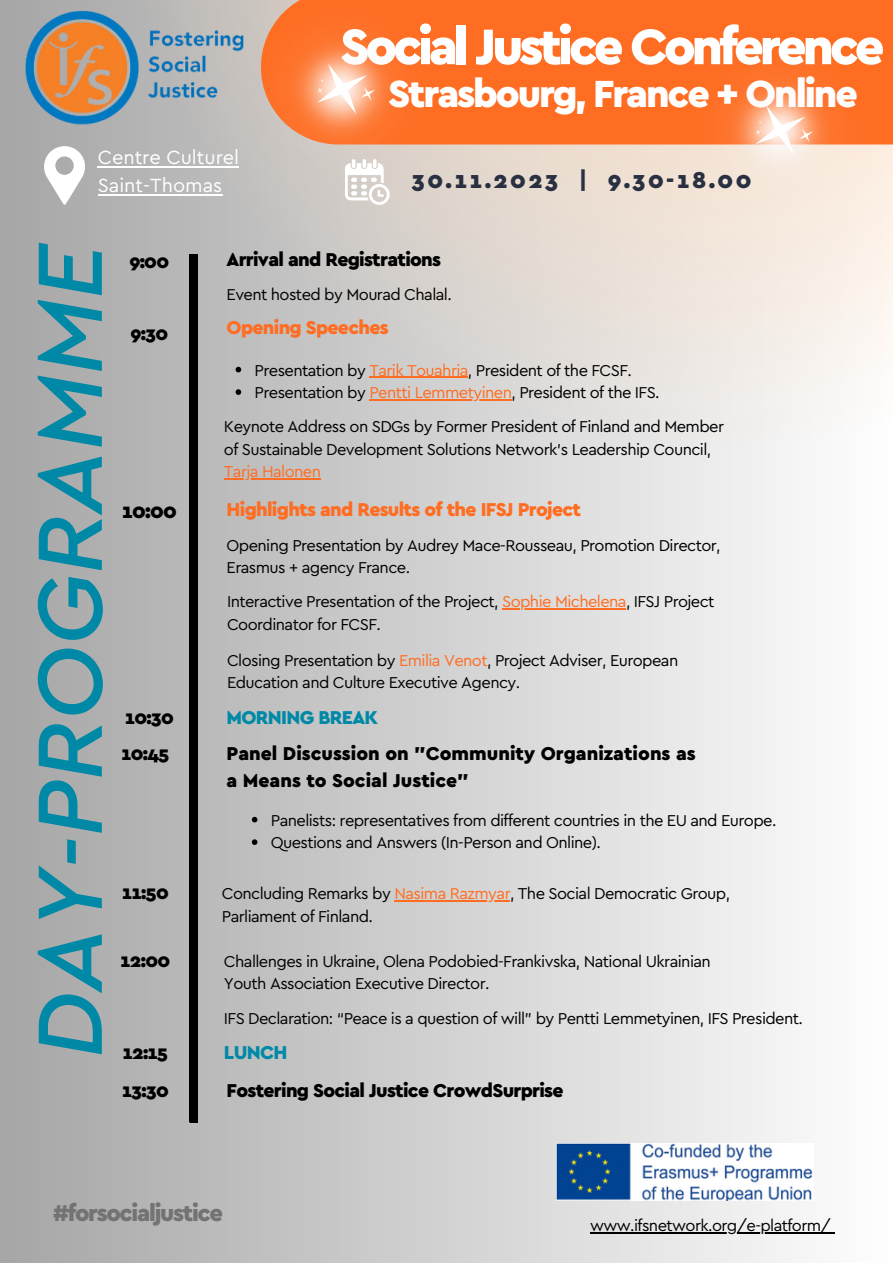
<style>
.page{position:relative;width:893px;height:1264px;background:#fff}
.page>*{position:absolute;margin:0;border:0;box-sizing:border-box;transform-origin:0 0}
.t1{font:italic 500 95.4px "Cera PRO";color:#0089a7}
.t2{font:900 52.35px "Cera PRO";letter-spacing:-.075em;color:#fff}
.t3{font:900 39.6px "Cera PRO";letter-spacing:-.055em;color:#fff}
.t4{font:900 24px "Cera PRO";letter-spacing:.1em;color:#293041}
.t5{font:900 24px "Cera PRO";letter-spacing:-.055em;color:#737373}
.t6{font:900 21px "Cera PRO";color:#000}
.t7{font:19.95px/27.9px "Cera PRO";color:#fff}
.t8{font:900 19.5px "Cera PRO";letter-spacing:-.035em;color:#000}
.t9{font:900 19.5px "Cera PRO";color:#000}
.t10{font:900 19.5px "Cera PRO";letter-spacing:-.035em;color:#ff6d22}
.t11{font:900 19.5px "Cera PRO";letter-spacing:-.035em;color:#0089a7}
.t12{font:16.5px/22.5px "Cera PRO";letter-spacing:-.035em;color:#000}
.s1{color:#ff6d22}
</style>
<div class="page">
<div style="left:0;top:0;width:892px;height:1262px;background:linear-gradient(to right,#a6a6a6,#fefefe)"></div>
<img style="left:113px;top:144px;width:779px;height:308px">
<img style="left:2px;top:0;width:209px;height:166px">
<div style="left:473px;top:0;width:176px;height:144px;background:#ff6d22"></div>
<img style="left:649px;top:0;width:243px;height:261px">
<img style="left:711px;top:61px;width:138px;height:139px">
<img style="left:737px;top:87px;width:86px;height:87px">
<svg style="left:741px;top:92px;width:78px;height:77px;background:#fbc3a4"></svg>
<img style="left:211px;top:0;width:262px;height:219px">
<img style="left:273px;top:20px;width:138px;height:138px">
<img style="left:299px;top:46px;width:86px;height:86px">
<svg style="left:303px;top:50px;width:78px;height:78px;background:#fda77b"></svg>
<svg style="left:345px;top:159px;width:45px;height:46px"></svg>
<svg style="left:44px;top:146px;width:40px;height:60px"></svg>
<div style="left:190px;top:254px;width:7px;height:868px;background:#000"></div>
<hr style="left:98px;top:166px;width:141px;height:2px;background:#fff">
<hr style="left:98px;top:194px;width:124px;height:2px;background:#fff">
<hr style="left:224px;top:478px;width:96px;height:1px;background:#ff6d22">
<hr style="left:502px;top:608px;width:124px;height:1px;background:#ff6d22">
<svg style="left:252px;top:816px;width:5px;height:6px"></svg>
<svg style="left:252px;top:839px;width:5px;height:6px"></svg>
<hr style="left:394px;top:900px;width:116px;height:1px;background:#ff6d22">
<svg style="left:235px;top:367px;width:6px;height:5px"></svg>
<hr style="left:369px;top:377px;width:99px;height:1px;background:#ff6d22">
<svg style="left:235px;top:389px;width:6px;height:6px"></svg>
<hr style="left:369px;top:399px;width:90px;height:1px;background:#ff6d22">
<hr style="left:467px;top:399px;width:44px;height:1px;background:#ff6d22">
<hr style="left:590px;top:1232px;width:240px;height:1px;background:#000">
<img style="left:556px;top:1143px;width:257px;height:56px">
<p class="t2" style="left:340px;top:22px;width:545px">Social Justice Conference</p>
<p class="t7" style="left:98px;top:142px;width:143px">Centre Culturel<br>Saint-Thomas</p>
<p class="t3" style="left:388px;top:75px;width:471px">Strasbourg, France + Online</p>
<p class="t4" style="left:412px;top:168px;width:341px">30.11.2023 | 9.30-18.00</p>
<p class="t1" style="left:6px;top:1058px;width:817px;rotate:-90deg">DAY-PROGRAMME</p>
<p class="t8" style="left:129px;top:252px;width:41px">9:00</p>
<p class="t8" style="left:226px;top:250px;width:216px">Arrival and Registrations</p>
<p class="t8" style="left:130px;top:324px;width:39px">9:30</p>
<p class="t6" style="left:122px;top:501px;width:57px">10:00</p>
<p class="t12" style="left:226px;top:282px;width:227px">Event hosted by Mourad Chalal.</p>
<p class="t10" style="left:226px;top:318px;width:163px">Opening Speeches</p>
<p class="t12" style="left:254px;top:358px;width:378px">Presentation by <span class="s1">Tarik Touahria</span>, President of the FCSF.</p>
<p class="t12" style="left:254px;top:380px;width:406px">Presentation by <span class="s1">Pentti Lemmetyinen</span>, President of the IFS.</p>
<p class="t12" style="left:224px;top:414px;width:501px">Keynote Address on SDGs by Former President of Finland and Member</p>
<p class="t12" style="left:224px;top:436px;width:489px">of Sustainable Development Solutions Network’s Leadership Council,<br><span class="s1">Tarja Halonen</span></p>
<p class="t10" style="left:226px;top:500px;width:356px">Highlights and Results of the IFSJ Project</p>
<p class="t12" style="left:226px;top:533px;width:495px">Opening Presentation by Audrey Mace-Rousseau, Promotion Director,<br>Erasmus + agency France.</p>
<p class="t12" style="left:227px;top:589px;width:489px">Interactive Presentation of the Project, <span class="s1">Sophie Michelena</span>, IFSJ Project<br>Coordinator for FCSF.</p>
<p class="t12" style="left:227px;top:647px;width:452px">Closing Presentation by <span class="s1">Emilia Venot</span>, Project Adviser, European<br>Education and Culture Executive Agency.</p>
<p class="t8" style="left:125px;top:708px;width:51px">10:30</p>
<p class="t11" style="left:226px;top:708px;width:153px">MORNING BREAK</p>
<p class="t8" style="left:121px;top:744px;width:50px">10:45</p>
<p class="t9" style="left:226px;top:744px;width:470px">Panel Discussion on "Community Organizations as</p>
<p class="t9" style="left:226px;top:771px;width:243px">a Means to Social Justice”</p>
<p class="t12" style="left:271px;top:807px;width:507px">Panelists: representatives from different countries in the EU and Europe.</p>
<p class="t12" style="left:271px;top:830px;width:331px">Questions and Answers (In-Person and Online).</p>
<p class="t8" style="left:122px;top:883px;width:48px">11:50</p>
<p class="t12" style="left:222px;top:881px;width:510px">Concluding Remarks by <span class="s1">Nasima Razmyar</span>, The Social Democratic Group,</p>
<p class="t12" style="left:222px;top:903px;width:153px">Parliament of Finland.</p>
<p class="t8" style="left:120px;top:951px;width:52px">12:00</p>
<p class="t12" style="left:224px;top:948px;width:488px">Challenges in Ukraine, Olena Podobied-Frankivska, National Ukrainian</p>
<p class="t12" style="left:224px;top:971px;width:267px">Youth Association Executive Director.</p>
<p class="t12" style="left:224px;top:1006px;width:580px">IFS Declaration: “Peace is a question of will” by Pentti Lemmetyinen, IFS President.</p>
<p class="t8" style="left:122px;top:1043px;width:47px">12:15</p>
<p class="t11" style="left:224px;top:1043px;width:65px">LUNCH</p>
<p class="t8" style="left:122px;top:1081px;width:48px">13:30</p>
<p class="t8" style="left:226px;top:1081px;width:338px">Fostering Social Justice CrowdSurprise</p>
<p class="t5" style="left:53px;top:1201px;width:171px">#forsocialjustice</p>
<p class="t12" style="left:590px;top:1213px;width:242px">www.ifsnetwork.org/e-platform/</p>
</div>
